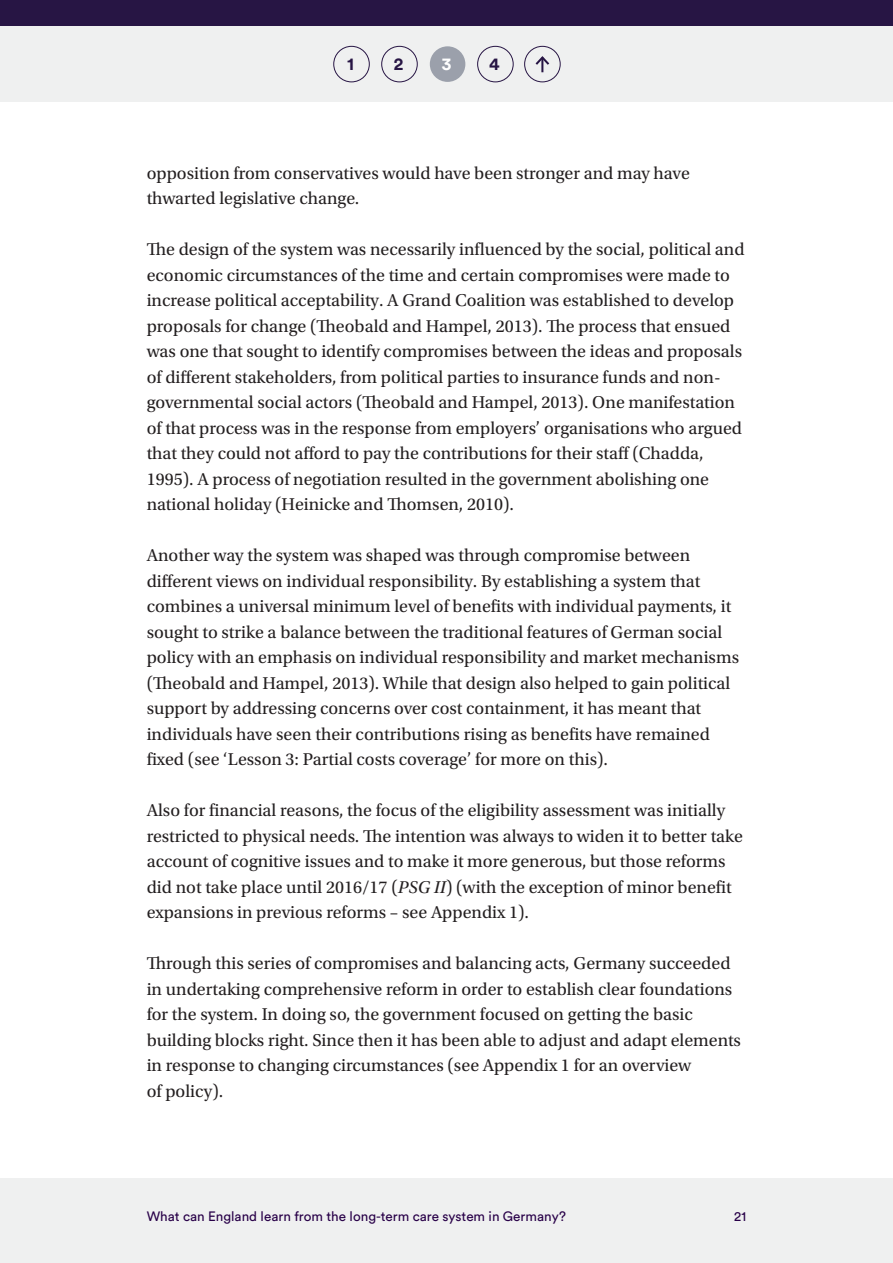
<style>
.page{position:relative;width:893px;height:1263px;background:#fff}
.page>*{position:absolute;margin:0;border:0;box-sizing:border-box;transform-origin:0 0}
.Body_text{font:18px/25.5px "Utopia Std";color:#231f20}
.t1{font:700 17.55px "Circular Pro";color:#271544}
.t2{font:700 17.55px "Circular Pro";color:#fff}
.t3{font:13.5px "Circular Pro";color:#280048}
.s1{font-style:italic}
</style>
<div class="page">
<div style="left:0;top:0;width:893px;height:26px;background:#271544"></div>
<div style="left:0;top:26px;width:893px;height:76px;background:#eff0f0"></div>
<div style="left:0;top:1179px;width:893px;height:84px;background:#eff0f0"></div>
<div style="left:333px;top:46px;width:37px;height:36px;border:1px solid #271544;border-radius:50%"></div>
<div style="left:430px;top:46px;width:35px;height:36px;background:#9ba0ab;border-radius:50%"></div>
<div style="left:477px;top:46px;width:36px;height:36px;border:1px solid #271544;border-radius:50%"></div>
<div style="left:524px;top:46px;width:36px;height:36px;border:1px solid #271544;border-radius:50%"></div>
<svg style="left:535px;top:56px;width:15px;height:16px"></svg>
<div style="left:381px;top:46px;width:37px;height:36px;border:1px solid #271544;border-radius:50%"></div>
<p class="t1" style="left:347px;top:52px;width:8px">1</p>
<p class="t1" style="left:394px;top:52px;width:11px">2</p>
<p class="t2" style="left:442px;top:52px;width:11px">3</p>
<p class="t1" style="left:489px;top:52px;width:12px">4</p>
<p class="Body_text" style="left:147px;top:160px;width:545px">opposition from conservatives would have been stronger and may have thwarted legislative change.</p>
<p class="Body_text" style="left:147px;top:237px;width:599px">The design of the system was necessarily influenced by the social, political and economic circumstances of the time and certain compromises were made to increase political acceptability. A Grand Coalition was established to develop proposals for change (Theobald and Hampel, 2013). The process that ensued was one that sought to identify compromises between the ideas and proposals of different stakeholders, from political parties to insurance funds and non&shy;governmental social actors (Theobald and Hampel, 2013). One manifestation of that process was in the response from employers’ organisations who argued that they could not afford to pay the contributions for their staff (Chadda, 1995). A process of negotiation resulted in the government abolishing one national holiday (Heinicke and Thomsen, 2010).</p>
<p class="Body_text" style="left:147px;top:543px;width:594px">Another way the system was shaped was through compromise between different views on individual responsibility. By establishing a system that combines a universal minimum level of benefits with individual payments, it sought to strike a balance between the traditional features of German social policy with an emphasis on individual responsibility and market mechanisms (Theobald and Hampel, 2013). While that design also helped to gain political support by addressing concerns over cost containment, it has meant that individuals have seen their contributions rising as benefits have remained fixed (see ‘Lesson 3: Partial costs coverage’ for more on this).</p>
<p class="Body_text" style="left:147px;top:798px;width:598px">Also for financial reasons, the focus of the eligibility assessment was initially restricted to physical needs. The intention was always to widen it to better take account of cognitive issues and to make it more generous, but those reforms did not take place until 2016/17 (<span class="s1">PSG II</span>) (with the exception of minor benefit expansions in previous reforms – see Appendix 1).</p>
<p class="Body_text" style="left:147px;top:951px;width:596px">Through this series of compromises and balancing acts, Germany succeeded in undertaking comprehensive reform in order to establish clear foundations for the system. In doing so, the government focused on getting the basic building blocks right. Since then it has been able to adjust and adapt elements in response to changing circumstances (see Appendix 1 for an overview<br>of policy).</p>
<p class="t3" style="left:147px;top:1207px;width:421px">What can England learn from the long-term care system in Germany?</p>
<p class="t3" style="left:734px;top:1207px;width:14px">21</p>
</div>
